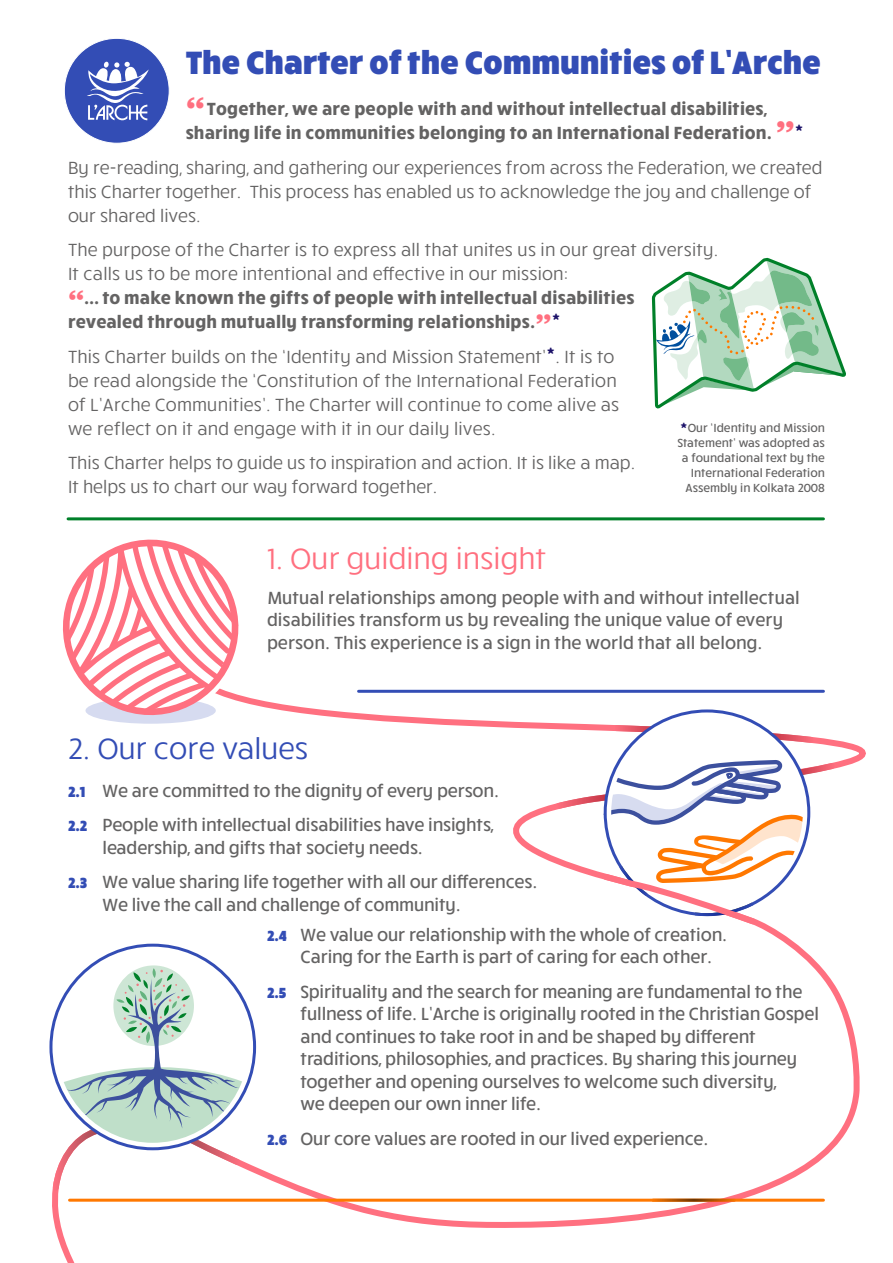
<style>
.page{position:relative;width:893px;height:1263px;background:#fff}
.page>*{position:absolute;margin:0;border:0;box-sizing:border-box;transform-origin:0 0}
.t1{font:900 33px "Ruck Sack";letter-spacing:-.005em;color:#334db5}
.t2{font:30px "Ruck Sack";color:#ff7080}
.t3{font:30px "Ruck Sack";color:#334db5}
.t4{font:900 28.5px "Ruck Sack";color:#1c1269}
.t5{font:500 18px/22.5px "Ruck Sack";letter-spacing:-.01em;color:#646363}
.t6{font:18px/24px "Ruck Sack";letter-spacing:.01em;color:#646363}
.t7{font:700 18px/24px "Ruck Sack";letter-spacing:.01em;color:#646363}
.t8{font:500 12px/15px "Ruck Sack";color:#646363;text-align:right}
.s1{font-family:"Clarendon URW";font-size:39px;color:#ff7080}
.s2{font-weight:900;font-size:33px;color:#1c1269}
.s3{font-family:"Clarendon URW";font-weight:700;font-size:33px;color:#ff7080}
.s4{font-weight:700}
.s5{font-weight:900;font-size:15px;color:#334db5}
</style>
<div class="page">
<svg style="left:52px;top:689px;width:814px;height:574px"></svg>
<hr style="left:70px;top:1199px;width:753px;height:3px;background:#ff7800">
<hr style="left:653px;top:1199px;width:81px;height:3px;background:#fff">
<hr style="left:68px;top:517px;width:755px;height:3px;background:#008029">
<svg style="left:66px;top:517px;width:195px;height:4px"></svg>
<svg style="left:52px;top:539px;width:212px;height:187px"></svg>
<div style="left:51px;top:945px;width:204px;height:204px;background:#fff;border-radius:50%"></div>
<svg style="left:52px;top:970px;width:197px;height:224px"></svg>
<div style="left:64px;top:38px;width:105px;height:105px;background:#334db5;border-radius:50%"></div>
<svg style="left:87px;top:61px;width:62px;height:59px"></svg>
<hr style="left:359px;top:690px;width:464px;height:3px;background:#334db5">
<div style="left:51px;top:945px;width:204px;height:204px;border:6px solid #fff;border-radius:50%"></div>
<svg style="left:651px;top:257px;width:195px;height:151px"></svg>
<svg style="left:551px;top:708px;width:288px;height:221px"></svg>
<h1 class="t1" style="left:186px;top:40px;width:637px">The Charter of the Communities of L’Arche</h1>
<p class="t7" style="left:186px;top:96px;width:619px"><span class="s1">“</span>Together, we are people with and without intellectual disabilities, sharing life in communities belonging to an International Federation. <span class="s1">”</span><span class="s2">*</span></p>
<p class="t6" style="left:68px;top:155px;width:756px">By re-reading, sharing, and gathering our experiences from across the Federation, we created this Charter together. This process has enabled us to acknowledge the joy and challenge of our shared lives.</p>
<p class="t6" style="left:68px;top:237px;width:652px">The purpose of the Charter is to express all that unites us in our great diversity.<br>It calls us to be more intentional and effective in our mission:<br><span class="s3">“</span><span class="s4">... to make known the gifts of people with intellectual disabilities<br>revealed through mutually transforming relationships.</span><span class="s3">”</span><span class="s2">*</span></p>
<p class="t6" style="left:68px;top:344px;width:553px">This Charter builds on the ‘Identity and Mission Statement’<span class="s2">*</span>. It is to be read alongside the ‘Constitution of the International Federation of L’Arche Communities’. The Charter will continue to come alive as we reflect on it and engage with it in our daily lives.</p>
<p class="t6" style="left:68px;top:450px;width:569px">This Charter helps to guide us to inspiration and action. It is like a map.<br>It helps us to chart our way forward together.</p>
<p class="t8" style="left:677px;top:419px;width:149px">Our ‘Identity and Mission<br>Statement’ was adopted as a foundational text by the<br>International Federation<br>Assembly in Kolkata 2008</p>
<h3 class="t4" style="left:680px;top:413px;width:9px">*</h3>
<h2 class="t2" style="left:267px;top:539px;width:281px">1. Our guiding insight</h2>
<p class="t5" style="left:267px;top:585px;width:534px">Mutual relationships among people with and without intellectual disabilities transform us by revealing the unique value of every person. This experience is a sign in the world that all belong.</p>
<h2 class="t3" style="left:68px;top:728px;width:242px">2. Our core values</h2>
<p class="t5" style="left:68px;top:772px;width:432px;line-height:34.5px"><span class="s5">2.1</span> We are committed to the dignity of every person.<br><span class="s5">2.2</span> People with intellectual disabilities have insights,</p>
<p class="t5" style="left:68px;top:829px;width:471px;line-height:34.5px;text-indent:35px">leadership, and gifts that society needs.<br><span class="s5">2.3</span> We value sharing life together with all our differences.</p>
<p class="t5" style="left:267px;top:888px;width:462px;line-height:30px;text-indent:-164px">We live the call and challenge of community.<br><span class="s5">2.4</span> We value our relationship with the whole of creation.</p>
<p class="t5" style="left:267px;top:939px;width:537px;line-height:34.5px;text-indent:34px">Caring for the Earth is part of caring for each other.<br><span class="s5">2.5</span> Spirituality and the search for meaning are fundamental to the</p>
<p class="t5" style="left:300px;top:1002px;width:520px">fullness of life. L’Arche is originally rooted in the Christian Gospel and continues to take root in and be shaped by different traditions, philosophies, and practices. By sharing this journey together and opening ourselves to welcome such diversity,<br>we deepen our own inner life.</p>
<p class="t5" style="left:267px;top:1126px;width:443px"><span class="s5">2.6</span> Our core values are rooted in our lived experience.</p>
</div>
